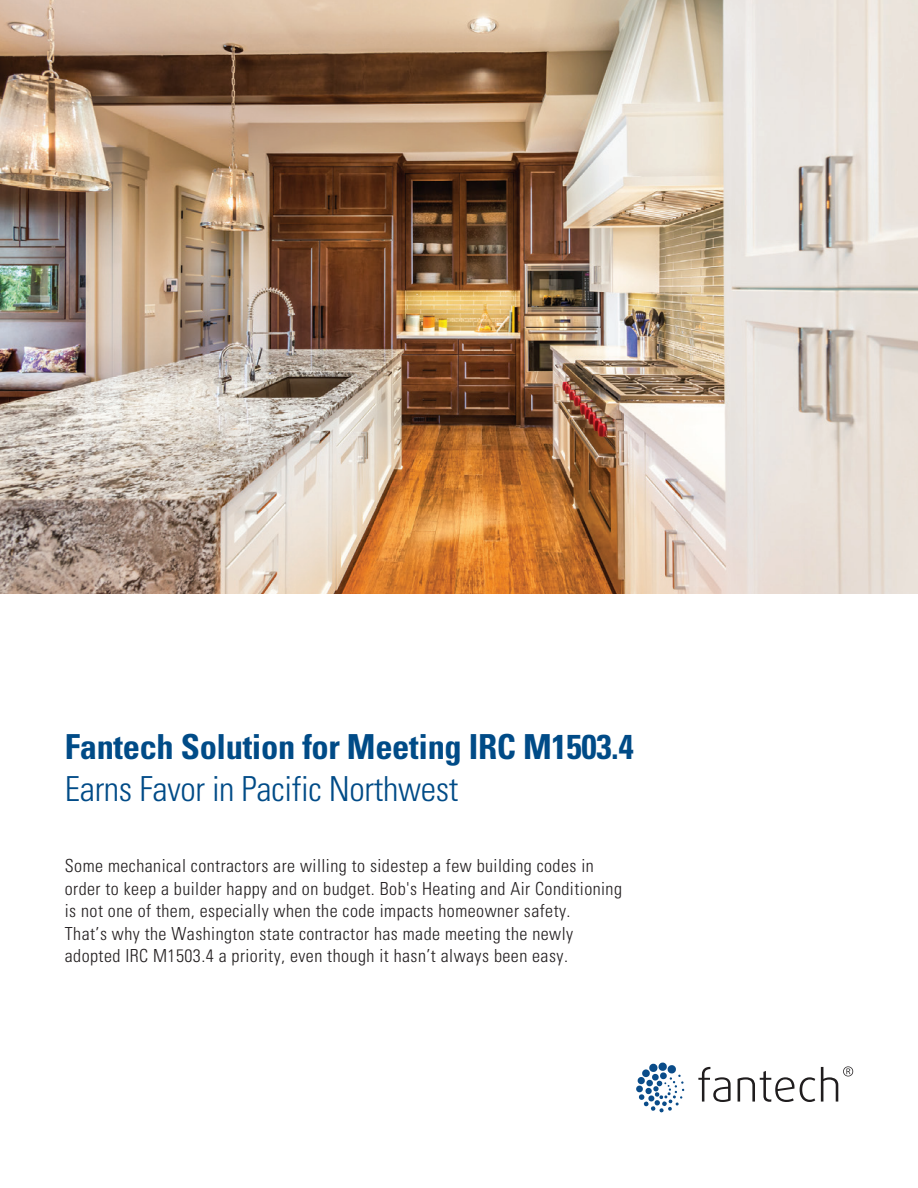
<style>
.page{position:relative;width:918px;height:1188px;background:#fff}
.page>*{position:absolute;margin:0;border:0;box-sizing:border-box;transform-origin:0 0}
.t1{font:700 condensed 34.5px "Univers LT Std";letter-spacing:-.01em;color:#004b87}
.t2{font:300 condensed 34.5px "Univers LT Std";letter-spacing:-.01em;color:#004b87}
.t3{font:300 condensed 18px/22.5px "Univers LT Std";letter-spacing:.025em;color:#231f20}
</style>
<div class="page">
<svg style="left:636px;top:1063px;width:48px;height:49px"></svg>
<svg style="left:698px;top:1067px;width:33px;height:35px"></svg>
<svg style="left:738px;top:1071px;width:56px;height:31px"></svg>
<svg style="left:800px;top:1077px;width:15px;height:25px"></svg>
<svg style="left:821px;top:1066px;width:32px;height:36px"></svg>
<img style="left:0;top:0;width:918px;height:594px">
<p class="t1" style="left:65px;top:726px;width:571px">Fantech Solution for Meeting IRC M1503.4</p>
<p class="t2" style="left:65px;top:768px;width:395px">Earns Favor in Pacific Northwest</p>
<p class="t3" style="left:65px;top:855px;width:559px">Some mechanical contractors are willing to sidestep a few building codes in order to keep a builder happy and on budget. Bob's Heating and Air Conditioning is not one of them, especially when the code impacts homeowner safety.</p>
<p class="t3" style="left:65px;top:922px;width:510px">That’s why the Washington state contractor has made meeting the newly adopted IRC M1503.4 a priority, even though it hasn’t always been easy.</p>
</div>
